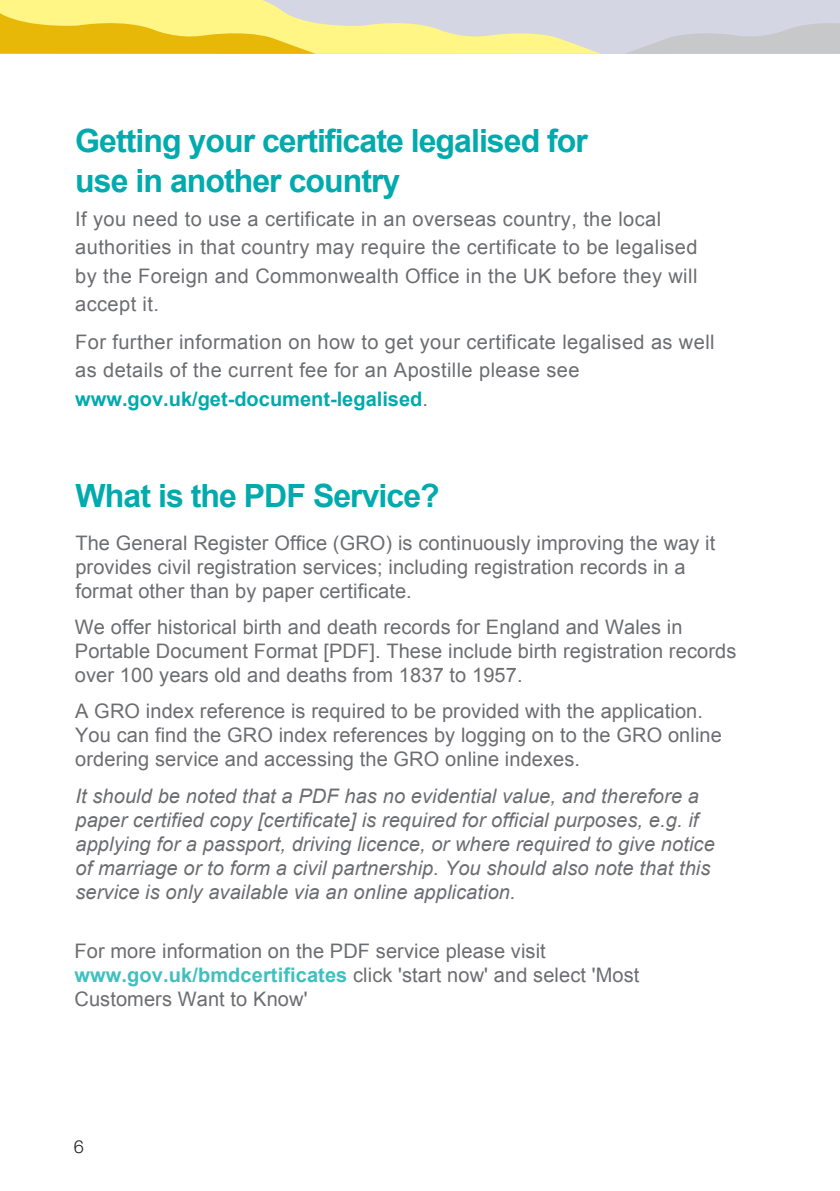
<style>
.page{position:relative;width:840px;height:1191px;background:#fff}
.page>*{position:absolute;margin:0;border:0;box-sizing:border-box;transform-origin:0 0}
.t1{font:700 32px/40px "Arial";letter-spacing:-.03em;color:#00aaad}
.t2{font:20px/24px "Arial";letter-spacing:.005em;color:#6c6d70}
.t3{font:italic 20px/24px "Arial";letter-spacing:.005em;color:#6c6d70}
.t4{font:300 18px "Helvetica Neue LT Pro";color:#231f20}
.s1{font-style:inherit}
.s2{font-weight:700;color:#00aaad}
.s3{font-weight:700;color:#40bfbf}
.s4{color:#6d6f71}
</style>
<div class="page">
<svg style="left:0;top:0;width:839px;height:54px;background:#e4da9e"></svg>
<h1 class="t1" style="left:75px;top:122px;width:514px">Getting your certificate legalised for use in another country</h1>
<p class="t2" style="left:75px;top:204px;width:623px;line-height:28.6px">If you need to use a certificate in a<span class="s1">n overseas c</span>ountry<span class="s1">,</span> the local authorities in that country may require the certificate to be legalised by the Foreign and Commonwealth Office in the UK before they will accept it.</p>
<p class="t2" style="left:75px;top:327px;width:640px;line-height:28.6px">For further information on how to get your certificate legalised as well as details of the current fee for an Apostille please see <span class="s2">www.gov.uk/get-document-legalised</span>.</p>
<h1 class="t1" style="left:76px;top:476px;width:365px">What is the PDF Service?</h1>
<p class="t2" style="left:75px;top:531px;width:641px">The General Register Office (GRO) is <span class="s1">continuously improving the</span> way <span class="s1">it </span>provid<span class="s1">es</span> civil registration services; including registration records in a format other than by paper certificate.</p>
<p class="t2" style="left:75px;top:614px;width:662px">We offer historical birth and death records for England and Wales in<br>Portable Document Format [PDF]. These include birth registration records over 100 years old and deaths from 1837 to 1957.</p>
<p class="t2" style="left:75px;top:698px;width:648px">A GRO index reference is required to be provided with the application.<br>You can find the GRO index references by logging on to the GRO online ordering service and accessing the GRO online indexes.</p>
<p class="t3" style="left:75px;top:784px;width:640px">It should be noted that a PDF has no evidential value, and therefore a paper certified copy [certificate] is required for official purposes, e.g. if applying for a passport, driving licence, or where required to give notice of marriage or to form a civil partnership. You should also note that this service is only available via an online application.</p>
<p class="t2" style="left:74px;top:939px;width:566px">For more information on the PDF service please visit <span class="s3">www.gov.uk/bmdcertificates</span> <span class="s4">click</span> 'start now' and select 'Most<br>Customers Want to Know'</p>
<p class="t4" style="left:74px;top:1135px;width:12px">6</p>
</div>
